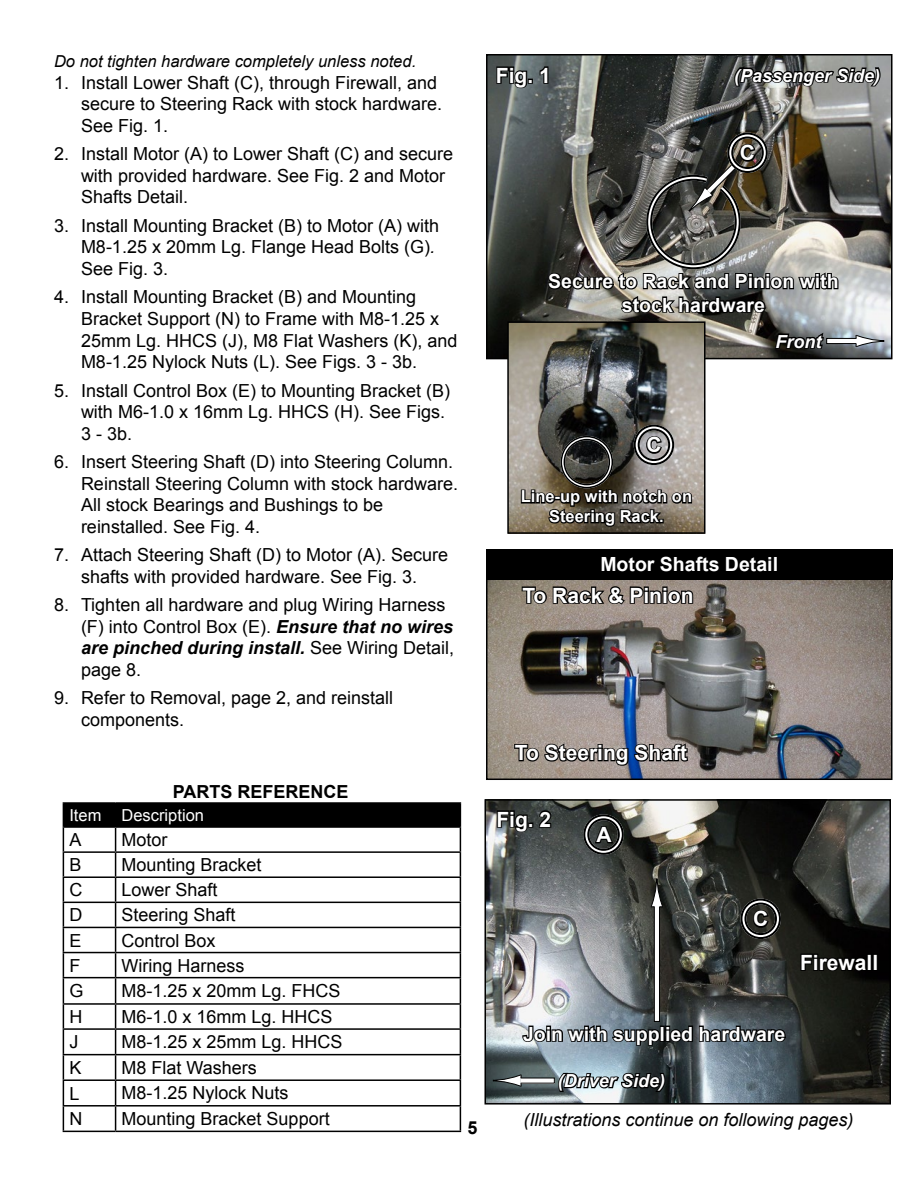
<style>
.page{position:relative;width:918px;height:1188px;background:#fff}
.page>*{position:absolute;margin:0;border:0;box-sizing:border-box;transform-origin:0 0}
.t1{font:700 21px "Arial";color:#fff}
.t2{font:700 19.5px/23.4px "Arial";color:#fff;text-align:center}
.t3{font:18px/21.6px "Arial";color:#000}
.t4{font:italic 18px "Arial";color:#000}
.t5{font:italic 700 18px "Arial";color:#fff}
.t6{font:700 18px "Arial";color:#000}
.t7{font:italic 16.5px "Arial";color:#000}
.t8{font:700 16.5px/19.8px "Arial";color:#fff;text-align:center}
.t9{font:16.5px "Arial";color:#fff}
.s1{font-style:italic}
.s2{font-weight:700;font-style:italic}
</style>
<div class="page">
<img style="left:489px;top:57px;width:400px;height:299px">
<div style="left:486px;top:54px;width:406px;height:305px;border:2px solid #000"></div>
<svg style="left:495px;top:65px;width:38px;height:25px"></svg>
<svg style="left:539px;top:65px;width:11px;height:20px"></svg>
<svg style="left:733px;top:66px;width:149px;height:22px;background:#454645"></svg>
<svg style="left:773px;top:330px;width:52px;height:21px"></svg>
<div style="left:827px;top:338px;width:29px;height:6px;background:#fff"></div>
<div style="left:826px;top:338px;width:31px;height:6px;border:1px solid #000"></div>
<svg style="left:855px;top:334px;width:30px;height:14px"></svg>
<div style="left:727px;top:133px;width:41px;height:40px;border:6px solid #fff;border-radius:50%"></div>
<div style="left:727px;top:133px;width:41px;height:40px;border:2px solid #000101;border-radius:50%"></div>
<div style="left:731px;top:137px;width:33px;height:32px;border:2px solid #000101;border-radius:50%"></div>
<svg style="left:546px;top:142px;width:294px;height:175px;background:#5f5e58"></svg>
<img style="left:510px;top:324px;width:192px;height:207px">
<div style="left:507px;top:321px;width:198px;height:213px;border:2px solid #000"></div>
<svg style="left:645px;top:435px;width:18px;height:20px"></svg>
<div style="left:634px;top:425px;width:40px;height:40px;border:6px solid #fff;border-radius:50%"></div>
<div style="left:634px;top:425px;width:40px;height:40px;border:2px solid #000101;border-radius:50%"></div>
<div style="left:638px;top:429px;width:32px;height:32px;border:2px solid #000101;border-radius:50%"></div>
<svg style="left:520px;top:487px;width:173px;height:42px;background:#4b453b"></svg>
<div style="left:561px;top:436px;width:52px;height:52px;border:4px solid #fff;border-radius:50%"></div>
<div style="left:561px;top:436px;width:52px;height:52px;border:1px solid #000101;border-radius:50%"></div>
<div style="left:564px;top:439px;width:46px;height:46px;border:1px solid #000101;border-radius:50%"></div>
<img style="left:487px;top:802px;width:401px;height:300px">
<div style="left:484px;top:799px;width:407px;height:306px;border:2px solid #000"></div>
<svg style="left:496px;top:809px;width:57px;height:25px"></svg>
<svg style="left:593px;top:824px;width:22px;height:20px"></svg>
<div style="left:583px;top:814px;width:41px;height:41px;border:6px solid #fff;border-radius:50%"></div>
<div style="left:583px;top:814px;width:41px;height:41px;border:2px solid #000101;border-radius:50%"></div>
<div style="left:587px;top:818px;width:33px;height:33px;border:2px solid #000101;border-radius:50%"></div>
<svg style="left:752px;top:909px;width:18px;height:20px"></svg>
<div style="left:740px;top:899px;width:41px;height:40px;border:6px solid #fff;border-radius:50%"></div>
<div style="left:740px;top:899px;width:41px;height:40px;border:2px solid #000101;border-radius:50%"></div>
<div style="left:744px;top:903px;width:33px;height:32px;border:2px solid #000101;border-radius:50%"></div>
<svg style="left:799px;top:950px;width:70px;height:25px;background:#0a0a08"></svg>
<div style="left:867px;top:954px;width:5px;height:17px;border:2px solid #000"></div>
<div style="left:873px;top:954px;width:5px;height:17px;border:2px solid #000"></div>
<svg style="left:521px;top:1021px;width:266px;height:26px;background:#474f55"></svg>
<svg style="left:557px;top:1071px;width:110px;height:22px;background:#4a5356"></svg>
<div style="left:654px;top:906px;width:5px;height:115px;background:#fff"></div>
<div style="left:654px;top:906px;width:6px;height:116px;border:1px solid #000"></div>
<svg style="left:650px;top:879px;width:14px;height:29px"></svg>
<div style="left:521px;top:1078px;width:33px;height:5px;background:#fff"></div>
<svg style="left:493px;top:1074px;width:29px;height:13px"></svg>
<img style="left:489px;top:580px;width:400px;height:197px">
<div style="left:486px;top:574px;width:406px;height:206px;border:2px solid #000"></div>
<svg style="left:513px;top:730px;width:176px;height:37px;background:#6b6868"></svg>
<svg style="left:521px;top:583px;width:173px;height:23px;background:#58514a"></svg>
<div style="left:486px;top:549px;width:407px;height:31px;background:#000"></div>
<hr style="left:63px;top:1131px;width:53px;height:1px;background:#000">
<hr style="left:116px;top:1131px;width:345px;height:1px;background:#000">
<hr style="left:63px;top:802px;width:53px;height:2px;background:#000">
<hr style="left:116px;top:802px;width:345px;height:2px;background:#000">
<svg style="left:63px;top:803px;width:398px;height:328px"></svg>
<hr style="left:63px;top:826px;width:53px;height:2px;background:#000">
<hr style="left:116px;top:826px;width:345px;height:2px;background:#000">
<p class="t7" style="left:54px;top:51px;width:364px">Do not tighten hardware completely unless noted.</p>
<p class="t3" style="left:81px;top:72px;width:363px;text-indent:-27px">1. Install Lower Shaft (C), through Firewall, and secure to Steering Rack with stock hardware.<br>See Fig. 1.</p>
<p class="t3" style="left:81px;top:143px;width:374px;text-indent:-27px">2. Install Motor (A) to Lower Shaft (C) and secure with provided hardware. See Fig. 2 and Motor<br>Shafts Detail.</p>
<p class="t3" style="left:81px;top:215px;width:360px;text-indent:-27px">3. Install Mounting Bracket (B) to Motor (A) with<br>M8-1.25 x 20mm Lg. Flange Head Bolts (G)<span class="s1">.<br></span>See Fig. 3.</p>
<p class="t3" style="left:81px;top:286px;width:378px;text-indent:-27px">4. Install Mounting Bracket (B) and Mounting Bracket Support (N) to Frame with M8-1.25 x 25mm Lg. HHCS (J), M8 Flat Washers (K), and M8-1.25 Nylock Nuts (L). See Figs. 3 - 3b.</p>
<p class="t3" style="left:81px;top:380px;width:371px;text-indent:-27px">5. Install Control Box (E) to Mounting Bracket (B) with M6-1.0 x 16mm Lg. HHCS (H). See Figs.<br>3 - 3b.</p>
<p class="t3" style="left:81px;top:451px;width:379px;text-indent:-27px">6. Insert Steering Shaft (D) into Steering Column.<br>Reinstall Steering Column with stock hardware.<br>All stock Bearings and Bushings to be reinstalled. See Fig. 4.</p>
<p class="t3" style="left:54px;top:544px;width:396px;text-align:center">7. Attach Steering Shaft (D) to Motor (A). Secure shafts with provided hardware. See Fig. 3.</p>
<p class="t3" style="left:81px;top:594px;width:375px;text-indent:-27px">8. Tighten all hardware and plug Wiring Harness (F) into Control Box (E). <span class="s2">Ensure that no wires are pinched during install.</span> See Wiring Detail, page 8.</p>
<p class="t3" style="left:81px;top:687px;width:314px;text-indent:-27px">9. Refer to Removal, page 2, and reinstall components.</p>
<p class="t6" style="left:173px;top:779px;width:177px">PARTS REFERENCE</p>
<p class="t9" style="left:69px;top:804px;width:136px">Item Description</p>
<p class="t3" style="left:69px;top:829px;width:14px">A</p>
<p class="t3" style="left:122px;top:829px;width:48px">Motor</p>
<p class="t3" style="left:69px;top:854px;width:14px">B</p>
<p class="t3" style="left:122px;top:854px;width:142px">Mounting Bracket</p>
<p class="t3" style="left:69px;top:879px;width:14px">C</p>
<p class="t3" style="left:122px;top:879px;width:98px">Lower Shaft</p>
<p class="t3" style="left:69px;top:905px;width:14px">D</p>
<p class="t3" style="left:122px;top:905px;width:116px">Steering Shaft</p>
<p class="t3" style="left:69px;top:930px;width:14px">E</p>
<p class="t3" style="left:122px;top:930px;width:96px">Control Box</p>
<p class="t3" style="left:69px;top:955px;width:12px">F</p>
<p class="t3" style="left:122px;top:955px;width:125px">Wiring Harness</p>
<p class="t3" style="left:69px;top:980px;width:16px">G</p>
<p class="t3" style="left:122px;top:980px;width:221px">M8-1.25 x 20mm Lg. FHCS</p>
<p class="t3" style="left:69px;top:1006px;width:14px">H</p>
<p class="t3" style="left:122px;top:1006px;width:213px">M6-1.0 x 16mm Lg. HHCS</p>
<p class="t3" style="left:69px;top:1032px;width:10px">J</p>
<p class="t3" style="left:122px;top:1031px;width:223px">M8-1.25 x 25mm Lg. HHCS</p>
<p class="t3" style="left:69px;top:1057px;width:14px">K</p>
<p class="t3" style="left:122px;top:1057px;width:137px">M8 Flat Washers</p>
<p class="t3" style="left:69px;top:1083px;width:12px">L</p>
<p class="t3" style="left:122px;top:1082px;width:169px">M8-1.25 Nylock Nuts</p>
<p class="t3" style="left:69px;top:1108px;width:14px">N</p>
<p class="t3" style="left:122px;top:1108px;width:210px">Mounting Bracket Support</p>
<p class="t1" style="left:496px;top:61px;width:56px">Fig. 1</p>
<p class="t5" style="left:734px;top:63px;width:148px">(Passenger Side)</p>
<p class="t1" style="left:740px;top:139px;width:17px">C</p>
<p class="t2" style="left:548px;top:270px;width:292px">Secure to Rack and Pinion with stock hardware</p>
<p class="t1" style="left:646px;top:431px;width:17px">C</p>
<p class="t8" style="left:521px;top:487px;width:173px">Line-up with notch on<br>Steering Rack.</p>
<p class="t5" style="left:776px;top:329px;width:47px">Front</p>
<p class="t2" style="left:600px;top:553px;width:179px">Motor Shafts Detail</p>
<p class="t1" style="left:522px;top:581px;width:173px">To Rack &amp; Pinion</p>
<p class="t1" style="left:515px;top:739px;width:174px">To Steering Shaft</p>
<p class="t1" style="left:496px;top:805px;width:56px">Fig. 2</p>
<p class="t1" style="left:596px;top:821px;width:17px">A</p>
<p class="t1" style="left:753px;top:905px;width:17px">C</p>
<p class="t1" style="left:800px;top:948px;width:80px">Firewall</p>
<p class="t2" style="left:523px;top:1023px;width:264px">Join with supplied hardware</p>
<p class="t5" style="left:558px;top:1069px;width:109px">(Driver Side)</p>
<p class="t6" style="left:467px;top:1116px;width:12px">5</p>
<p class="t4" style="left:523px;top:1108px;width:332px">(Illustrations continue on following pages)</p>
</div>
